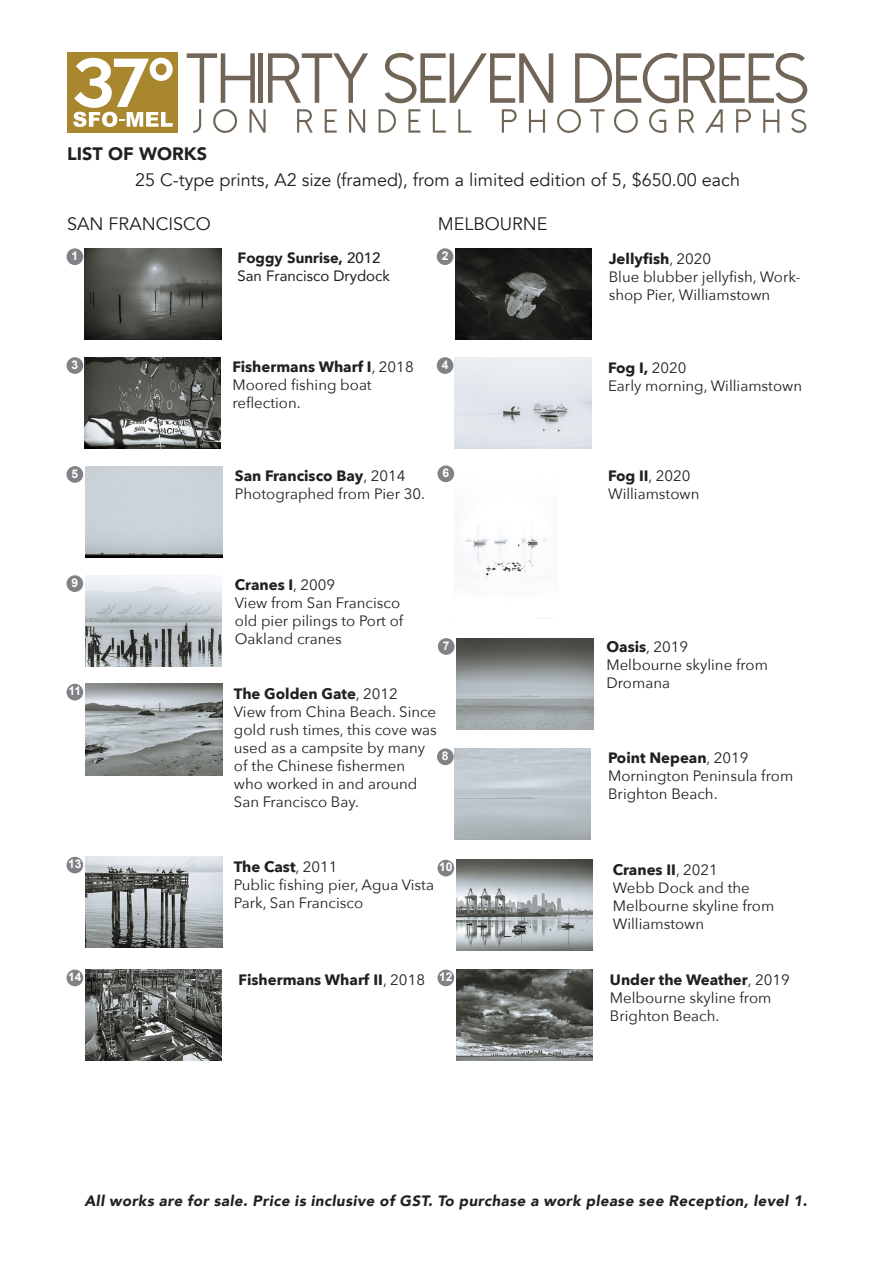
<style>
.page{position:relative;width:893px;height:1263px;background:#fff}
.page>*{position:absolute;margin:0;border:0;box-sizing:border-box;transform-origin:0 0}
.t1{font:18px "Avenir";color:#231f20}
.t2{font:900 18px "Avenir";color:#231f20}
.t3{font:15px/18px "Avenir Next";color:#231f20}
.t4{font:700 15px "Avenir Next";color:#231f20}
.t5{font:italic 900 15px "Avenir";letter-spacing:.03em;color:#231f20}
.t6{font:15px "Avenir";color:#231f20}
.t7{font:900 15px "Avenir";color:#231f20}
.t8{font:700 12px "Arial";color:#fff}
.s1{font-weight:500}
.s2{font-weight:400}
</style>
<div class="page">
<div style="left:67px;top:248px;width:16px;height:17px;background:#808285;border-radius:50%"></div>
<div style="left:68px;top:53px;width:110px;height:80px;background:#a9872f"></div>
<svg style="left:73px;top:58px;width:100px;height:69px"></svg>
<svg style="left:187px;top:53px;width:68px;height:50px"></svg>
<hr style="left:259px;top:53px;width:4px;height:50px;background:#716557">
<svg style="left:268px;top:53px;width:100px;height:50px"></svg>
<svg style="left:385px;top:53px;width:168px;height:50px"></svg>
<svg style="left:575px;top:53px;width:232px;height:50px"></svg>
<svg style="left:193px;top:109px;width:8px;height:24px"></svg>
<svg style="left:213px;top:109px;width:24px;height:24px"></svg>
<svg style="left:249px;top:109px;width:17px;height:24px"></svg>
<svg style="left:297px;top:109px;width:16px;height:24px"></svg>
<svg style="left:325px;top:109px;width:12px;height:24px"></svg>
<svg style="left:349px;top:109px;width:16px;height:24px"></svg>
<svg style="left:378px;top:109px;width:18px;height:24px"></svg>
<svg style="left:408px;top:109px;width:12px;height:24px"></svg>
<svg style="left:433px;top:109px;width:13px;height:24px"></svg>
<svg style="left:458px;top:109px;width:13px;height:24px"></svg>
<svg style="left:502px;top:109px;width:15px;height:24px"></svg>
<svg style="left:529px;top:109px;width:16px;height:24px"></svg>
<svg style="left:557px;top:109px;width:24px;height:24px"></svg>
<svg style="left:590px;top:109px;width:15px;height:24px"></svg>
<svg style="left:614px;top:109px;width:24px;height:24px"></svg>
<svg style="left:649px;top:109px;width:17px;height:24px"></svg>
<svg style="left:679px;top:109px;width:15px;height:24px"></svg>
<svg style="left:705px;top:109px;width:18px;height:24px"></svg>
<svg style="left:736px;top:109px;width:15px;height:24px"></svg>
<svg style="left:763px;top:109px;width:16px;height:24px"></svg>
<svg style="left:791px;top:109px;width:15px;height:24px"></svg>
<img style="left:85px;top:575px;width:136px;height:91px">
<img style="left:84px;top:357px;width:136px;height:91px">
<img style="left:85px;top:684px;width:138px;height:91px">
<img style="left:85px;top:466px;width:138px;height:91px">
<img style="left:456px;top:860px;width:136px;height:90px">
<img style="left:456px;top:969px;width:136px;height:91px">
<img style="left:455px;top:357px;width:137px;height:92px">
<img style="left:456px;top:638px;width:137px;height:91px">
<img style="left:84px;top:248px;width:138px;height:91px">
<img style="left:455px;top:248px;width:137px;height:91px">
<img style="left:455px;top:524px;width:91px;height:55px">
<img style="left:85px;top:857px;width:138px;height:91px">
<img style="left:85px;top:969px;width:136px;height:91px">
<div style="left:437px;top:248px;width:16px;height:17px;background:#808285;border-radius:50%"></div>
<div style="left:67px;top:357px;width:16px;height:17px;background:#808285;border-radius:50%"></div>
<div style="left:437px;top:357px;width:16px;height:17px;background:#808285;border-radius:50%"></div>
<div style="left:67px;top:466px;width:16px;height:17px;background:#808285;border-radius:50%"></div>
<div style="left:437px;top:465px;width:17px;height:17px;background:#808285;border-radius:50%"></div>
<div style="left:438px;top:638px;width:17px;height:17px;background:#808285;border-radius:50%"></div>
<div style="left:437px;top:748px;width:17px;height:17px;background:#808285;border-radius:50%"></div>
<div style="left:67px;top:575px;width:16px;height:17px;background:#808285;border-radius:50%"></div>
<div style="left:437px;top:860px;width:17px;height:16px;background:#808285;border-radius:50%"></div>
<div style="left:67px;top:684px;width:16px;height:16px;background:#808285;border-radius:50%"></div>
<div style="left:437px;top:969px;width:17px;height:17px;background:#808285;border-radius:50%"></div>
<div style="left:67px;top:857px;width:16px;height:16px;background:#808285;border-radius:50%"></div>
<div style="left:67px;top:969px;width:16px;height:17px;background:#808285;border-radius:50%"></div>
<p class="t2" style="left:67px;top:139px;width:141px">LIST OF WORKS</p>
<p class="t1" style="left:135px;top:169px;width:606px">25 C-type prints, A2 size (framed), from a limited edition of 5, $650.00 each</p>
<p class="t1" style="left:67px;top:213px;width:145px">SAN FRANCISCO</p>
<p class="t1" style="left:438px;top:213px;width:111px">MELBOURNE</p>
<p class="t8" style="left:71px;top:248px;width:8px">1</p>
<p class="t8" style="left:442px;top:248px;width:8px">2</p>
<p class="t7" style="left:237px;top:245px;width:145px">Foggy Sunrise, <span class="s1">2012</span></p>
<p class="t6" style="left:237px;top:264px;width:154px">San Francisco Drydock</p>
<p class="t4" style="left:609px;top:245px;width:104px">Jellyfish<span class="s2">, 2020</span></p>
<p class="t3" style="left:609px;top:267px;width:193px">Blue blubber jellyfish, Work&shy;shop Pier, Williamstown</p>
<p class="t8" style="left:71px;top:357px;width:8px">3</p>
<p class="t8" style="left:442px;top:357px;width:8px">4</p>
<p class="t4" style="left:232px;top:354px;width:183px">Fishermans Wharf I<span class="s2">, 2018</span></p>
<p class="t3" style="left:232px;top:375px;width:141px">Moored fishing boat reflection.</p>
<p class="t4" style="left:608px;top:355px;width:80px">Fog I, <span class="s2">2020</span></p>
<p class="t3" style="left:608px;top:376px;width:196px">Early morning, Williamstown</p>
<p class="t8" style="left:71px;top:466px;width:8px">5</p>
<p class="t8" style="left:442px;top:465px;width:8px">6</p>
<p class="t4" style="left:235px;top:463px;width:172px">San Francisco Bay<span class="s2">, 2014</span></p>
<p class="t3" style="left:235px;top:484px;width:192px">Photographed from Pier 30.</p>
<p class="t4" style="left:608px;top:463px;width:84px">Fog II<span class="s2">, 2020</span></p>
<p class="t3" style="left:608px;top:484px;width:93px">Williamstown</p>
<p class="t8" style="left:71px;top:575px;width:8px">9</p>
<p class="t8" style="left:68px;top:683px;width:14px">11</p>
<p class="t4" style="left:235px;top:572px;width:102px">Cranes I<span class="s2">, 2009</span></p>
<p class="t3" style="left:235px;top:593px;width:170px">View from San Francisco old pier pilings to Port of<br>Oakland cranes</p>
<p class="t8" style="left:443px;top:638px;width:8px">7</p>
<p class="t4" style="left:234px;top:681px;width:166px">The Golden Gate<span class="s2">, 2012</span></p>
<p class="t3" style="left:234px;top:702px;width:205px">View from China Beach. Since gold rush times, this cove was used as a campsite by many of the Chinese fishermen who worked in and around<br>San Francisco Bay.</p>
<p class="t8" style="left:442px;top:748px;width:8px">8</p>
<p class="t4" style="left:606px;top:633px;width:83px">Oasis<span class="s2">, 2019</span></p>
<p class="t3" style="left:606px;top:655px;width:163px">Melbourne skyline from<br>Dromana</p>
<p class="t4" style="left:608px;top:745px;width:142px">Point Nepean<span class="s2">, 2019</span></p>
<p class="t3" style="left:608px;top:766px;width:187px">Mornington Peninsula from<br>Brighton Beach.</p>
<p class="t8" style="left:68px;top:856px;width:15px">13</p>
<p class="t4" style="left:234px;top:854px;width:105px">The Cast<span class="s2">, 2011</span></p>
<p class="t3" style="left:234px;top:875px;width:202px">Public fishing pier, Agua Vista<br>Park, San Francisco</p>
<p class="t8" style="left:439px;top:859px;width:15px">10</p>
<p class="t4" style="left:613px;top:856px;width:107px">Cranes II<span class="s2">, 2021</span></p>
<p class="t3" style="left:613px;top:878px;width:163px">Webb Dock and the<br>Melbourne skyline from<br>Williamstown</p>
<p class="t8" style="left:68px;top:969px;width:15px">14</p>
<p class="t4" style="left:239px;top:966px;width:188px">Fishermans Wharf II<span class="s2">, 2018</span></p>
<p class="t8" style="left:439px;top:969px;width:15px">12</p>
<p class="t4" style="left:610px;top:966px;width:181px">Under the Weather<span class="s2">, 2019</span></p>
<p class="t3" style="left:610px;top:988px;width:163px">Melbourne skyline from<br>Brighton Beach.</p>
<p class="t5" style="left:84px;top:1188px;width:724px">All works are for sale. Price is inclusive of GST. To purchase a work please see Reception, level 1.</p>
</div>
